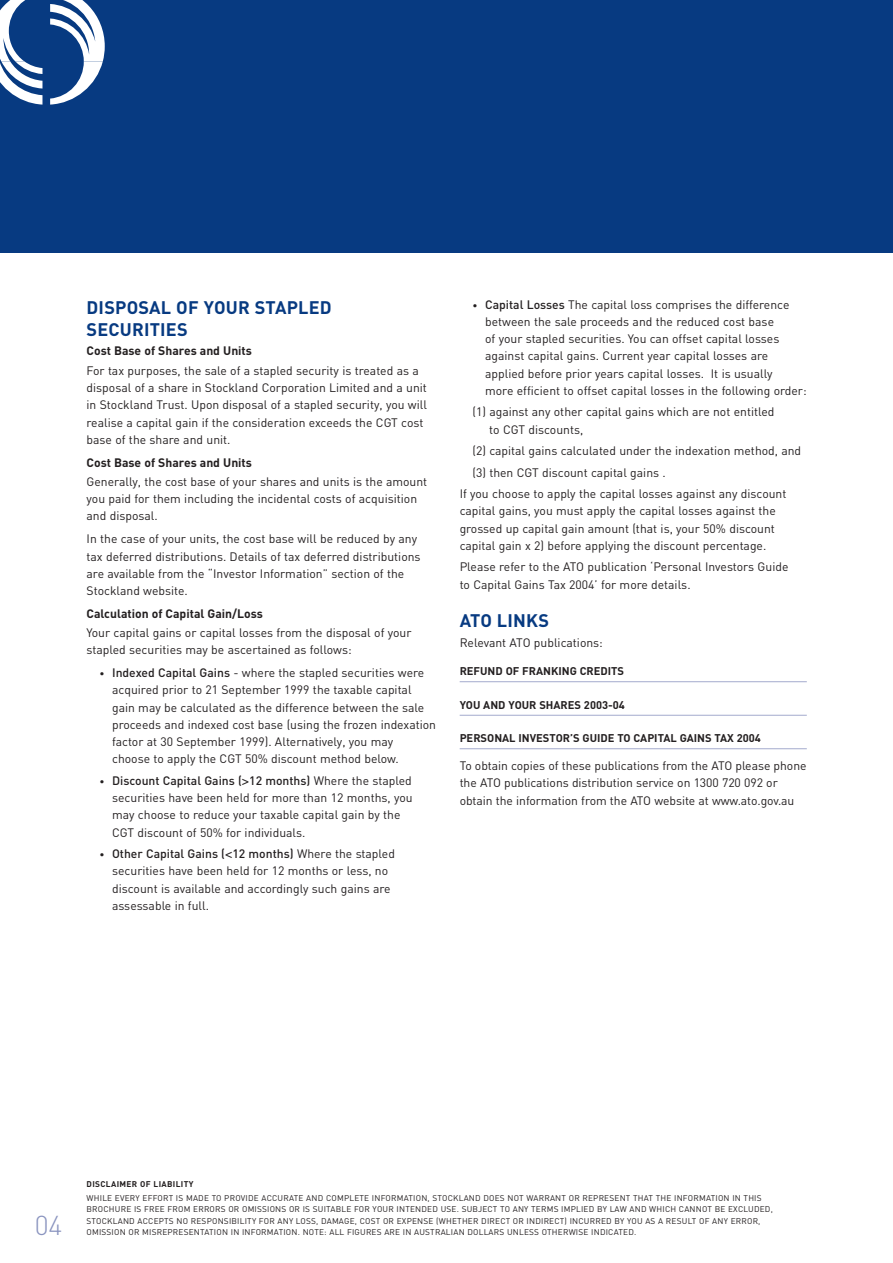
<style>
.page{position:relative;width:893px;height:1263px;background:#fff}
.page>*{position:absolute;margin:0;border:0;box-sizing:border-box;transform-origin:0 0}
.t1{font:300 27px "DIN";color:#8a94bf}
.t2{font:700 18px/22.5px "DIN";letter-spacing:.01em;color:#073a81}
.t3{font:12.15px/17.2px "DIN";color:#231f20}
.t4{font:700 12.15px "DIN";color:#231f20}
.t5{font:700 11.1px "DIN";color:#231f20}
.t6{font:8.25px/11.6px "DIN";letter-spacing:.025em;color:#231f20}
.t7{font:700 8.25px "DIN";letter-spacing:.045em;color:#231f20}
.s1{font-size:9.75px}
.s2{font-weight:500}
.s3{font-family:"Frutiger"}
</style>
<div class="page">
<div style="left:0;top:0;width:892px;height:253px;background:#073a81"></div>
<svg style="left:0;top:0;width:105px;height:105px"></svg>
<hr style="left:459px;top:681px;width:347px;height:1px;background:#a3aacd">
<hr style="left:459px;top:715px;width:347px;height:1px;background:#a3aacd">
<hr style="left:459px;top:749px;width:347px;height:1px;background:#a3aacd">
<h2 class="t2" style="left:87px;top:297px;width:247px">DISPOSAL OF YOUR STAPLED<br>SECURITIES</h2>
<p class="t4" style="left:87px;top:347px;width:167px">Cost Base of Shares and Units</p>
<p class="t3" style="left:87px;top:363px;width:342px">For tax purposes, the sale of a stapled security is treated as a disposal of a share in Stockland Corporation Limited and a unit in Stockland Trust. Upon disposal of a stapled security, you will realise a capital gain if the consideration exceeds the CGT cost base of the share and unit.</p>
<p class="t4" style="left:87px;top:458px;width:167px">Cost Base of Shares and Units</p>
<p class="t3" style="left:87px;top:474px;width:342px">Generally, the cost base of your shares and units is the amount you paid for them including the incidental costs of acquisition and disposal.</p>
<p class="t3" style="left:87px;top:532px;width:335px">In the case of your units, the cost base will be reduced by any tax deferred distributions. Details of tax deferred distributions are available from the “Investor Information” section of the Stockland website.</p>
<p class="t4" style="left:87px;top:609px;width:178px">Calculation of Capital Gain/Loss</p>
<p class="t3" style="left:87px;top:626px;width:326px">Your capital gains or capital losses from the disposal of your stapled securities may be ascertained as follows:</p>
<p class="t3" style="left:112px;top:666px;width:325px;text-indent:-13px"><span class="s1">•</span> <span class="s2">Indexed Capital Gains</span> - where the stapled securities were acquired prior to 21 September 1999 the taxable capital gain may be calculated as the difference between the sale proceeds and indexed cost base (using the frozen indexation factor at 30 September 1999). Alternatively, you may<br>choose to apply the CGT 50% discount method below.</p>
<p class="t3" style="left:112px;top:773px;width:302px;text-indent:-13px"><span class="s1">•</span> <span class="s2">Discount Capital Gains (</span><span class="s3">&gt;</span><span class="s2">12 months)</span> Where the stapled securities have been held for more than 12 months, you may choose to reduce your taxable capital gain by the CGT discount of 50% for individuals.</p>
<p class="t3" style="left:112px;top:847px;width:284px;text-indent:-13px"><span class="s1">•</span> <span class="s2">Other Capital Gains (</span><span class="s3">&lt;</span><span class="s2">12 months)</span> Where the stapled securities have been held for 12 months or less, no discount is available and accordingly such gains are assessable in full.</p>
<p class="t3" style="left:485px;top:297px;width:323px;text-indent:-13px"><span class="s1">•</span> <span class="s2">Capital Losses</span> The capital loss comprises the difference between the sale proceeds and the reduced cost base<br>of your stapled securities. You can offset capital losses against capital gains. Current year capital losses are applied before prior years capital losses. It is usually<br>more efficient to offset capital losses in the following order:</p>
<p class="t3" style="left:489px;top:405px;width:287px;text-indent:-17px">(1) against any other capital gains which are not entitled to CGT discounts,</p>
<p class="t3" style="left:472px;top:444px;width:330px">(2) capital gains calculated under the indexation method, and</p>
<p class="t3" style="left:472px;top:465px;width:195px">(3) then CGT discount capital gains .</p>
<p class="t3" style="left:459px;top:487px;width:328px">If you choose to apply the capital losses against any discount</p>
<p class="t3" style="left:459px;top:504px;width:317px;text-align:justify">capital gains, you must apply the capital losses against the grossed up capital gain amount (that is, your 50% discount capital gain x 2) before applying the discount percentage.</p>
<p class="t3" style="left:459px;top:560px;width:330px">Please refer to the ATO publication ‘Personal Investors Guide to Capital Gains Tax 2004’ for more details.</p>
<h2 class="t2" style="left:459px;top:611px;width:91px">ATO LINKS</h2>
<p class="t3" style="left:459px;top:635px;width:145px">Relevant ATO publications:</p>
<p class="t5" style="left:459px;top:667px;width:166px">REFUND OF FRANKING CREDITS</p>
<p class="t5" style="left:459px;top:701px;width:167px">YOU AND YOUR SHARES 2003-04</p>
<p class="t5" style="left:459px;top:734px;width:303px">PERSONAL INVESTOR’S GUIDE TO CAPITAL GAINS TAX 2004</p>
<p class="t3" style="left:459px;top:759px;width:348px">To obtain copies of these publications from the ATO please phone the ATO publications distribution service on 1300 720 092 or obtain the information from the ATO website at www.ato.gov.au</p>
<h1 class="t1" style="left:35px;top:1216px;width:29px">04</h1>
<p class="t7" style="left:87px;top:1181px;width:108px">DISCLAIMER OF LIABILITY</p>
<p class="t6" style="left:87px;top:1193px;width:687px">WHILE EVERY EFFORT IS MADE TO PROVIDE ACCURATE AND COMPLETE INFORMATION, STOCKLAND DOES NOT WARRANT OR REPRESENT THAT THE INFORMATION IN THIS BROCHURE IS FREE FROM ERRORS OR OMISSIONS OR IS SUITABLE FOR YOUR INTENDED USE. SUBJECT TO ANY TERMS IMPLIED BY LAW AND WHICH CANNOT BE EXCLUDED, STOCKLAND ACCEPTS NO RESPONSIBILITY FOR ANY LOSS, DAMAGE, COST OR EXPENSE (WHETHER DIRECT OR INDIRECT) INCURRED BY YOU AS A RESULT OF ANY ERROR, OMISSION OR MISREPRESENTATION IN INFORMATION. NOTE: ALL FIGURES ARE IN AUSTRALIAN DOLLARS UNLESS OTHERWISE INDICATED.</p>
</div>
